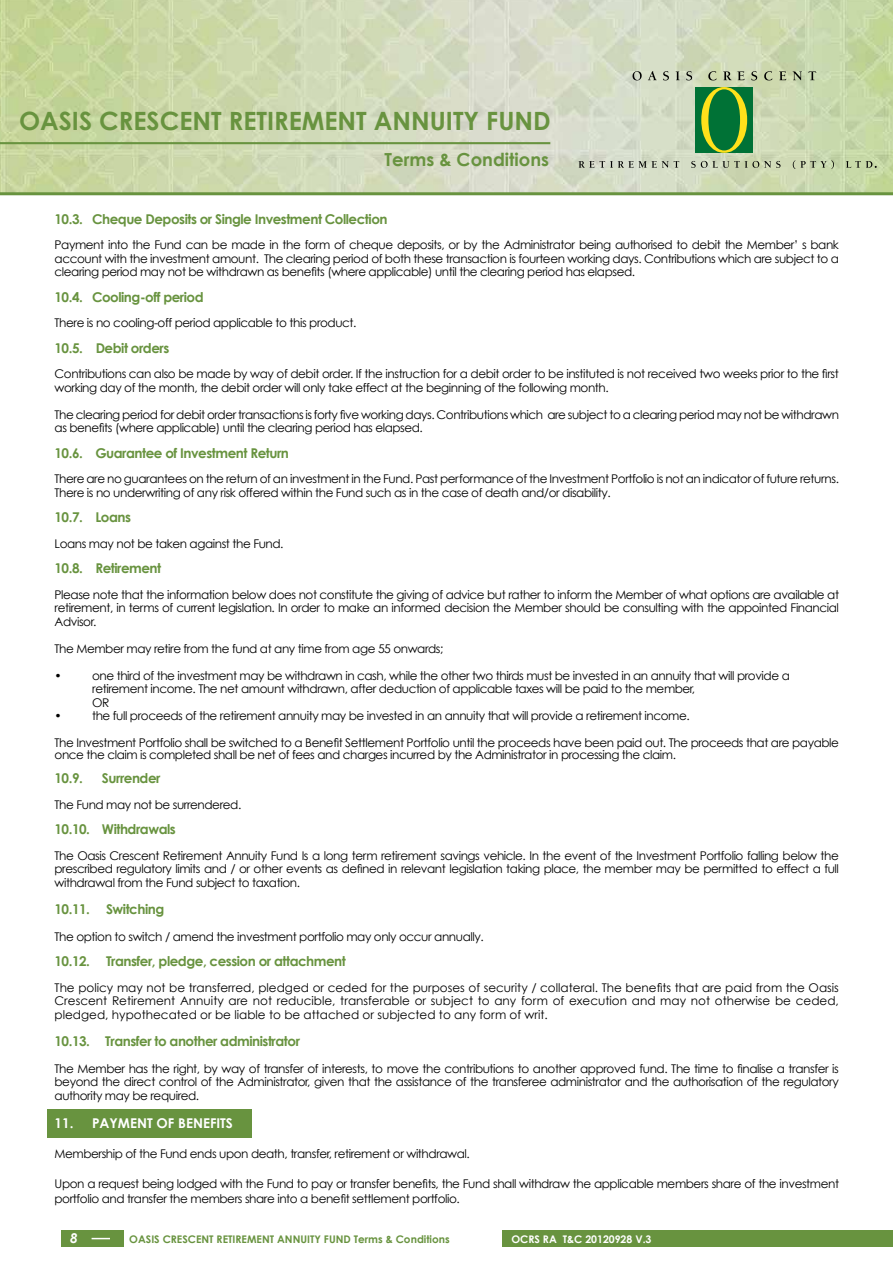
<style>
.page{position:relative;width:893px;height:1263px;background:#fff}
.page>*{position:absolute;margin:0;border:0;box-sizing:border-box;transform-origin:0 0}
.t1{font:700 25.2px "Century Gothic";color:#68933f}
.t2{font:700 18px "Century Gothic";color:#68933f}
.t3{font:700 13.5px "Century Gothic";letter-spacing:-.035em;color:#68933f}
.t4{font:700 13.5px "Century Gothic";color:#fff}
.t5{font:italic 700 13.5px "Century Gothic";color:#fff}
.t6{font:12px/13.5px "Century Gothic";letter-spacing:-.035em;color:#000}
.t7{font:700 10.5px "Century Gothic";color:#68933f}
.t8{font:700 10.5px "Century Gothic";color:#fff}
</style>
<div class="page">
<img style="left:0;top:0;width:893px;height:192px">
<div style="left:61px;top:1230px;width:63px;height:17px;background:#68933f"></div>
<svg style="left:92px;top:1238px;width:18px;height:1px"></svg>
<hr style="left:0;top:192px;width:893px;height:3px;background:#68933f">
<div style="left:502px;top:1230px;width:391px;height:17px;background:#68933f"></div>
<hr style="left:0;top:142px;width:550px;height:2px;background:#68933f">
<div style="left:695px;top:87px;width:58px;height:66px;background:#007236"></div>
<svg style="left:632px;top:71px;width:10px;height:9px"></svg>
<svg style="left:648px;top:71px;width:9px;height:9px"></svg>
<svg style="left:663px;top:71px;width:6px;height:9px"></svg>
<svg style="left:676px;top:71px;width:4px;height:9px"></svg>
<svg style="left:686px;top:71px;width:6px;height:9px"></svg>
<svg style="left:708px;top:71px;width:8px;height:9px"></svg>
<svg style="left:723px;top:71px;width:8px;height:9px"></svg>
<svg style="left:737px;top:71px;width:8px;height:9px"></svg>
<svg style="left:751px;top:71px;width:6px;height:9px"></svg>
<svg style="left:764px;top:71px;width:8px;height:9px"></svg>
<svg style="left:779px;top:71px;width:7px;height:9px"></svg>
<svg style="left:793px;top:71px;width:9px;height:9px"></svg>
<svg style="left:808px;top:71px;width:8px;height:9px"></svg>
<svg style="left:701px;top:87px;width:46px;height:66px"></svg>
<svg style="left:579px;top:161px;width:100px;height:7px"></svg>
<svg style="left:691px;top:161px;width:89px;height:7px"></svg>
<svg style="left:793px;top:160px;width:41px;height:9px"></svg>
<svg style="left:846px;top:161px;width:31px;height:7px"></svg>
<div style="left:47px;top:1110px;width:205px;height:28px;background:#68933f"></div>
<h1 class="t1" style="left:19px;top:105px;width:533px">OASIS CRESCENT RETIREMENT ANNUITY FUND</h1>
<h2 class="t2" style="left:385px;top:148px;width:166px">Terms &amp; Conditions</h2>
<p class="t3" style="left:55px;top:210px;width:335px">10.3. Cheque Deposits or Single Investment Collection</p>
<p class="t6" style="left:55px;top:238px;width:786px;text-align:justify">Payment into the Fund can be made in the form of cheque deposits, or by the Administrator being authorised to debit the Member’ s bank account with the investment amount. The clearing period of both these transaction is fourteen working days. Contributions which are subject to a clearing period may not be withdrawn as benefits (where applicable) until the clearing period has elapsed.</p>
<p class="t3" style="left:55px;top:288px;width:151px">10.4. Cooling-off period</p>
<p class="t6" style="left:55px;top:316px;width:304px">There is no cooling-off period applicable to this product.</p>
<p class="t3" style="left:55px;top:339px;width:116px">10.5. Debit orders</p>
<p class="t6" style="left:55px;top:367px;width:786px">Contributions can also be made by way of debit order. If the instruction for a debit order to be instituted is not received two weeks prior to the first working day of the month, the debit order will only take effect at the beginning of the following month.</p>
<p class="t6" style="left:55px;top:407px;width:786px">The clearing period for debit order transactions is forty five working days. Contributions which are subject to a clearing period may not be withdrawn as benefits (where applicable) until the clearing period has elapsed.</p>
<p class="t3" style="left:55px;top:444px;width:236px">10.6. Guarantee of Investment Return</p>
<p class="t6" style="left:55px;top:472px;width:786px">There are no guarantees on the return of an investment in the Fund. Past performance of the Investment Portfolio is not an indicator of future returns.<br>There is no underwriting of any risk offered within the Fund such as in the case of death and/or disability.</p>
<p class="t3" style="left:55px;top:509px;width:78px">10.7. Loans</p>
<p class="t6" style="left:55px;top:536px;width:231px">Loans may not be taken against the Fund.</p>
<p class="t3" style="left:55px;top:560px;width:108px">10.8. Retirement</p>
<p class="t6" style="left:55px;top:587px;width:786px;text-align:justify">Please note that the information below does not constitute the giving of advice but rather to inform the Member of what options are available at retirement, in terms of current legislation. In order to make an informed decision the Member should be consulting with the appointed Financial Advisor.</p>
<p class="t6" style="left:55px;top:641px;width:390px">The Member may retire from the fund at any time from age 55 onwards;</p>
<p class="t6" style="left:55px;top:668px;width:9px">•</p>
<p class="t6" style="left:92px;top:668px;width:699px">one third of the investment may be withdrawn in cash, while the other two thirds must be invested in an annuity that will provide a retirement income. The net amount withdrawn, after deduction of applicable taxes will be paid to the member,<br>OR</p>
<p class="t6" style="left:55px;top:709px;width:9px">•</p>
<p class="t6" style="left:92px;top:709px;width:599px">the full proceeds of the retirement annuity may be invested in an annuity that will provide a retirement income.</p>
<p class="t6" style="left:55px;top:737px;width:786px;line-height:12px">The Investment Portfolio shall be switched to a Benefit Settlement Portfolio until the proceeds have been paid out. The proceeds that are payable once the claim is completed shall be net of fees and charges incurred by the Administrator in processing the claim.</p>
<p class="t3" style="left:55px;top:770px;width:30px">10.9.</p>
<p class="t3" style="left:102px;top:770px;width:60px">Surrender</p>
<p class="t6" style="left:55px;top:797px;width:188px">The Fund may not be surrendered.</p>
<p class="t3" style="left:55px;top:821px;width:123px">10.10. Withdrawals</p>
<p class="t6" style="left:55px;top:848px;width:786px;text-align:justify">The Oasis Crescent Retirement Annuity Fund Is a long term retirement savings vehicle. In the event of the Investment Portfolio falling below the prescribed regulatory limits and / or other events as defined in relevant legislation taking place, the member may be permitted to effect a full withdrawal from the Fund subject to taxation.</p>
<p class="t3" style="left:55px;top:900px;width:111px">10.11. Switching</p>
<p class="t6" style="left:55px;top:929px;width:431px">The option to switch / amend the investment portfolio may only occur annually.</p>
<p class="t3" style="left:55px;top:953px;width:293px">10.12. Transfer, pledge, cession or attachment</p>
<p class="t6" style="left:55px;top:980px;width:786px;text-align:justify">The policy may not be transferred, pledged or ceded for the purposes of security / collateral. The benefits that are paid from the Oasis Crescent Retirement Annuity are not reducible, transferable or subject to any form of execution and may not otherwise be ceded, pledged, hypothecated or be liable to be attached or subjected to any form of writ.</p>
<p class="t3" style="left:55px;top:1032px;width:247px">10.13. Transfer to another administrator</p>
<p class="t6" style="left:55px;top:1061px;width:786px;text-align:justify">The Member has the right, by way of transfer of interests, to move the contributions to another approved fund. The time to finalise a transfer is beyond the direct control of the Administrator, given that the assistance of the transferee administrator and the authorisation of the regulatory authority may be required.</p>
<p class="t4" style="left:55px;top:1115px;width:180px">11. PAYMENT OF BENEFITS</p>
<p class="t6" style="left:55px;top:1147px;width:417px">Membership of the Fund ends upon death, transfer, retirement or withdrawal.</p>
<p class="t6" style="left:55px;top:1176px;width:786px;line-height:15px">Upon a request being lodged with the Fund to pay or transfer benefits, the Fund shall withdraw the applicable members share of the investment portfolio and transfer the members share into a benefit settlement portfolio.</p>
<p class="t5" style="left:70px;top:1229px;width:9px">8</p>
<p class="t7" style="left:129px;top:1232px;width:322px">OASIS CRESCENT RETIREMENT ANNUITY FUND Terms &amp; Conditions</p>
<p class="t8" style="left:511px;top:1232px;width:142px">OCRS RA T&amp;C 20120928 V.3</p>
</div>
